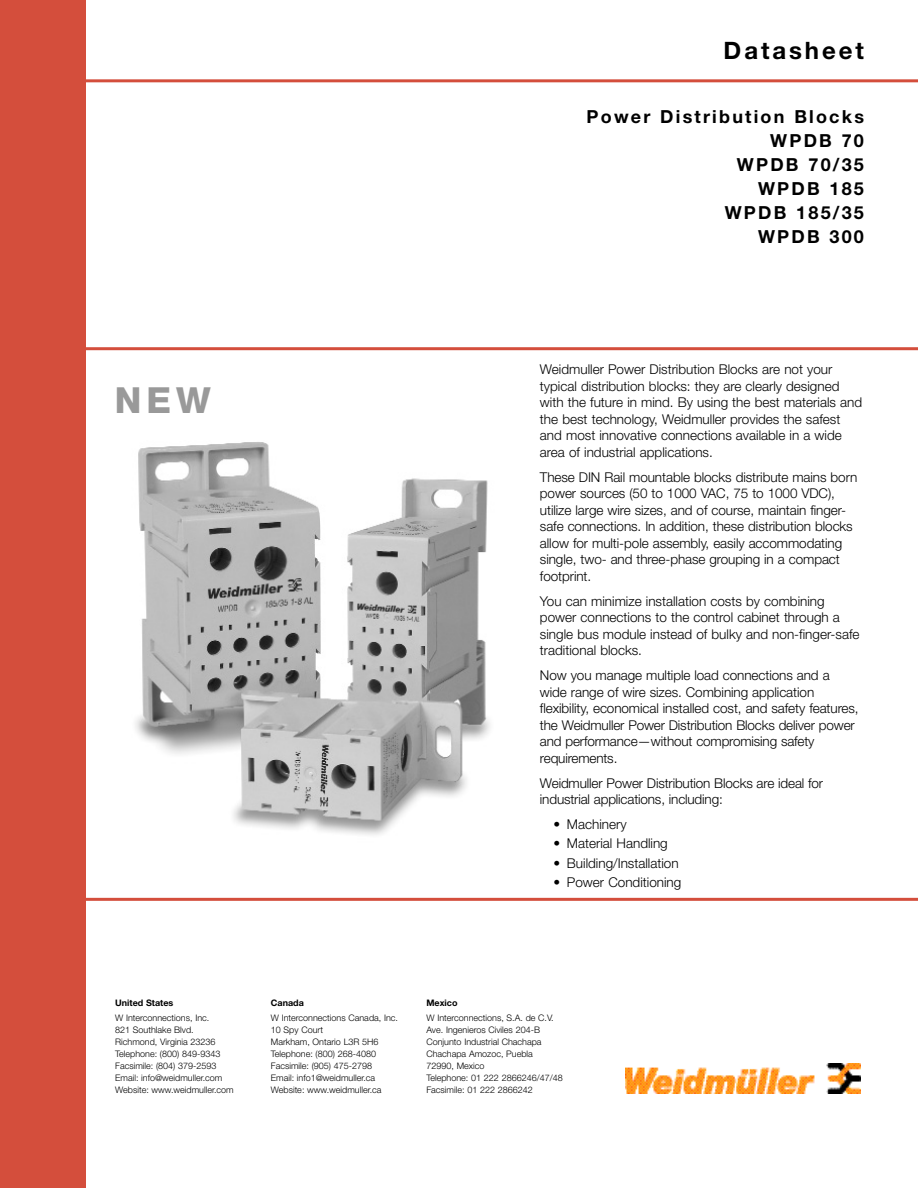
<style>
.page{position:relative;width:918px;height:1188px;background:#fff}
.page>*{position:absolute;margin:0;border:0;box-sizing:border-box;transform-origin:0 0}
.t1{font:800 36px "Helvetica Neue";color:#999}
.t2{font:700 24px "Helvetica Neue";letter-spacing:.12em;color:#000}
.t3{font:700 18px/24px "Helvetica Neue";letter-spacing:.12em;color:#000;text-align:right}
.t4{font:300 13.5px/16.5px "Helvetica Neue";letter-spacing:-.005em;color:#000}
.t5{font:300 9px/12px "Helvetica Neue";color:#000}
.t6{font:700 9px "Helvetica Neue";color:#000}
</style>
<div class="page">
<div style="left:0;top:0;width:85px;height:1188px;background:#d44e3c"></div>
<hr style="left:81px;top:79px;width:837px;height:3px;background:#d44e3c">
<hr style="left:81px;top:898px;width:837px;height:3px;background:#d44e3c">
<hr style="left:81px;top:347px;width:837px;height:3px;background:#d44e3c">
<img style="left:135px;top:442px;width:355px;height:393px">
<img style="left:625px;top:1063px;width:236px;height:30px">
<h2 class="t2" style="left:724px;top:41px;width:142px">Datasheet</h2>
<h3 class="t3" style="left:587px;top:107px;width:279px">Power Distribution Blocks<br>WPDB 70<br>WPDB 70/35<br>WPDB 185<br>WPDB 185/35<br>WPDB 300</h3>
<h1 class="t1" style="left:115px;top:387px;width:97px">NEW</h1>
<p class="t4" style="left:540px;top:362px;width:324px">Weidmuller Power Distribution Blocks are not your typical distribution blocks: they are clearly designed with the future in mind. By using the best materials and the best technology, Weidmuller provides the safest and most innovative connections available in a wide area of industrial applications.</p>
<p class="t4" style="left:540px;top:470px;width:319px">These DIN Rail mountable blocks distribute mains born power sources (50 to 1000 VAC, 75 to 1000 VDC), utilize large wire sizes, and of course, maintain finger&shy;safe connections. In addition, these distribution blocks allow for multi-pole assembly, easily accommodating single, two- and three-phase grouping in a compact footprint.</p>
<p class="t4" style="left:540px;top:594px;width:321px">You can minimize installation costs by combining power connections to the control cabinet through a single bus module instead of bulky and non-finger-safe traditional blocks.</p>
<p class="t4" style="left:540px;top:668px;width:320px">Now you manage multiple load connections and a wide range of wire sizes. Combining application flexibility, economical installed cost, and safety features, the Weidmuller Power Distribution Blocks deliver power and performance—without compromising safety requirements.</p>
<p class="t4" style="left:540px;top:776px;width:285px">Weidmuller Power Distribution Blocks are ideal for industrial applications, including:</p>
<p class="t4" style="left:553px;top:817px;width:75px">• Machinery</p>
<p class="t4" style="left:553px;top:837px;width:116px">• Material Handling</p>
<p class="t4" style="left:553px;top:856px;width:127px">• Building/Installation</p>
<p class="t4" style="left:553px;top:875px;width:129px">• Power Conditioning</p>
<p class="t6" style="left:115px;top:1000px;width:60px">United States</p>
<p class="t5" style="left:115px;top:1013px;width:120px">W Interconnections, Inc.<br>821 Southlake Blvd.<br>Richmond, Virginia 23236<br>Telephone: (800) 849-9343<br>Facsimile: (804) 379-2593<br>Email: info@weidmuller.com<br>Website: www.weidmuller.com</p>
<p class="t6" style="left:271px;top:1000px;width:34px">Canada</p>
<p class="t5" style="left:271px;top:1013px;width:129px">W Interconnections Canada, Inc.<br>10 Spy Court<br>Markham, Ontario L3R 5H6<br>Telephone: (800) 268-4080<br>Facsimile: (905) 475-2798<br>Email: info1@weidmuller.ca<br>Website: www.weidmuller.ca</p>
<p class="t6" style="left:426px;top:1000px;width:33px">Mexico</p>
<p class="t5" style="left:426px;top:1013px;width:138px">W Interconnections, S.A. de C.V.<br>Ave. Ingenieros Civiles 204-B<br>Conjunto Industrial Chachapa<br>Chachapa Amozoc, Puebla<br>72990, Mexico<br>Telephone: 01 222 2866246/47/48<br>Facsimile: 01 222 2866242</p>
</div>
